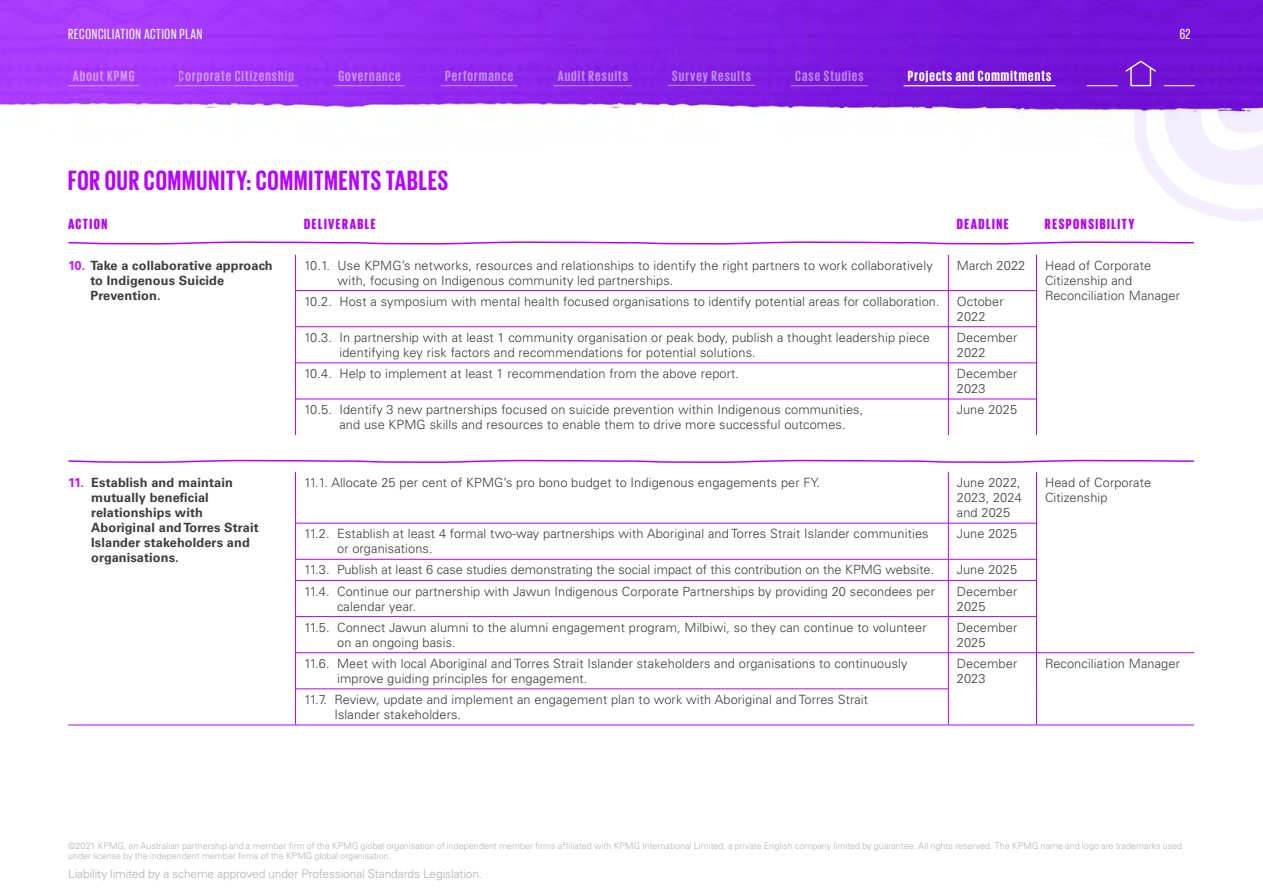
<style>
.page{position:relative;width:1263px;height:893px;background:#fff}
.page>*{position:absolute;margin:0;border:0;box-sizing:border-box;transform-origin:0 0}
.t1{font:700 28.5px "Giorgio Sans";letter-spacing:.035em;color:#b800ff}
.t2{font:700 15px "Giorgio Sans";letter-spacing:.075em;color:#fff}
.t3{font:800 15px "Giorgio Sans";letter-spacing:.1em;color:#b800ff}
.t4{font:500 15px "Giorgio Sans";letter-spacing:.05em;color:#ededed}
.t5{font:300 12.75px/15px "Univers LT Std";letter-spacing:.01em;color:#3c3c3b}
.t6{font:700 12.75px/15px "Univers LT Std";letter-spacing:.01em;color:#3c3c3b}
.t7{font:300 12px "Univers LT Std";letter-spacing:-.01em;color:#b3b2b2}
.t8{font:300 9px/10.8px "Univers LT Std";color:#b3b2b2}
.s1{color:#c313ff}
</style>
<div class="page">
<img style="left:0;top:0;width:1263px;height:726px">
<svg style="left:0;top:103px;width:1263px;height:118px"></svg>
<svg style="left:67px;top:241px;width:1128px;height:4px"></svg>
<svg style="left:67px;top:459px;width:1128px;height:5px"></svg>
<hr style="left:296px;top:290px;width:652px;height:1px;background:#b800ff">
<hr style="left:948px;top:290px;width:88px;height:1px;background:#b800ff">
<hr style="left:296px;top:326px;width:652px;height:1px;background:#b800ff">
<hr style="left:948px;top:326px;width:88px;height:1px;background:#b800ff">
<hr style="left:296px;top:362px;width:652px;height:1px;background:#b800ff">
<hr style="left:948px;top:362px;width:88px;height:1px;background:#b800ff">
<hr style="left:296px;top:399px;width:652px;height:1px;background:#b800ff">
<hr style="left:948px;top:399px;width:88px;height:1px;background:#b800ff">
<hr style="left:295px;top:255px;width:1px;height:36px;background:#b800ff">
<hr style="left:948px;top:255px;width:1px;height:36px;background:#b800ff">
<hr style="left:1036px;top:255px;width:1px;height:36px;background:#b800ff">
<hr style="left:295px;top:291px;width:1px;height:36px;background:#b800ff">
<hr style="left:948px;top:291px;width:1px;height:36px;background:#b800ff">
<hr style="left:1036px;top:291px;width:1px;height:36px;background:#b800ff">
<hr style="left:295px;top:327px;width:1px;height:36px;background:#b800ff">
<hr style="left:948px;top:327px;width:1px;height:36px;background:#b800ff">
<hr style="left:1036px;top:327px;width:1px;height:36px;background:#b800ff">
<hr style="left:295px;top:363px;width:1px;height:36px;background:#b800ff">
<hr style="left:948px;top:363px;width:1px;height:36px;background:#b800ff">
<hr style="left:1036px;top:363px;width:1px;height:36px;background:#b800ff">
<hr style="left:295px;top:399px;width:1px;height:36px;background:#b800ff">
<hr style="left:948px;top:399px;width:1px;height:36px;background:#b800ff">
<hr style="left:1036px;top:399px;width:1px;height:36px;background:#b800ff">
<hr style="left:296px;top:523px;width:652px;height:1px;background:#b800ff">
<hr style="left:948px;top:523px;width:88px;height:1px;background:#b800ff">
<hr style="left:296px;top:559px;width:652px;height:1px;background:#b800ff">
<hr style="left:948px;top:559px;width:88px;height:1px;background:#b800ff">
<hr style="left:296px;top:580px;width:652px;height:1px;background:#b800ff">
<hr style="left:948px;top:580px;width:88px;height:1px;background:#b800ff">
<hr style="left:296px;top:616px;width:652px;height:1px;background:#b800ff">
<hr style="left:948px;top:616px;width:88px;height:1px;background:#b800ff">
<hr style="left:296px;top:652px;width:652px;height:1px;background:#b800ff">
<hr style="left:948px;top:652px;width:88px;height:1px;background:#b800ff">
<hr style="left:1037px;top:652px;width:157px;height:1px;background:#b800ff">
<hr style="left:296px;top:688px;width:652px;height:1px;background:#b800ff">
<hr style="left:68px;top:725px;width:228px;height:1px;background:#b800ff">
<hr style="left:296px;top:725px;width:652px;height:1px;background:#b800ff">
<hr style="left:948px;top:725px;width:88px;height:1px;background:#b800ff">
<hr style="left:1036px;top:725px;width:158px;height:1px;background:#b800ff">
<hr style="left:295px;top:472px;width:1px;height:51px;background:#b800ff">
<hr style="left:948px;top:472px;width:1px;height:51px;background:#b800ff">
<hr style="left:1036px;top:472px;width:1px;height:51px;background:#b800ff">
<hr style="left:295px;top:523px;width:1px;height:36px;background:#b800ff">
<hr style="left:948px;top:523px;width:1px;height:36px;background:#b800ff">
<hr style="left:1036px;top:523px;width:1px;height:36px;background:#b800ff">
<svg style="left:295px;top:559px;width:1px;height:21px"></svg>
<svg style="left:948px;top:559px;width:1px;height:21px"></svg>
<svg style="left:1036px;top:559px;width:1px;height:21px"></svg>
<hr style="left:295px;top:580px;width:1px;height:37px;background:#b800ff">
<hr style="left:948px;top:580px;width:1px;height:37px;background:#b800ff">
<hr style="left:1036px;top:580px;width:1px;height:37px;background:#b800ff">
<hr style="left:295px;top:617px;width:1px;height:36px;background:#b800ff">
<hr style="left:948px;top:617px;width:1px;height:36px;background:#b800ff">
<hr style="left:1036px;top:617px;width:1px;height:36px;background:#b800ff">
<hr style="left:295px;top:653px;width:1px;height:36px;background:#b800ff">
<hr style="left:948px;top:653px;width:1px;height:36px;background:#b800ff">
<hr style="left:1036px;top:653px;width:1px;height:36px;background:#b800ff">
<hr style="left:1036px;top:689px;width:1px;height:36px;background:#b800ff">
<hr style="left:295px;top:689px;width:1px;height:36px;background:#b800ff">
<hr style="left:948px;top:689px;width:1px;height:36px;background:#b800ff">
<hr style="left:1164px;top:85px;width:31px;height:1px;background:#fff">
<hr style="left:1087px;top:85px;width:31px;height:1px;background:#fff">
<hr style="left:68px;top:85px;width:71px;height:1px;background:#fff">
<hr style="left:334px;top:85px;width:71px;height:1px;background:#fff">
<hr style="left:441px;top:85px;width:76px;height:1px;background:#fff">
<hr style="left:553px;top:85px;width:79px;height:1px;background:#fff">
<hr style="left:668px;top:85px;width:87px;height:1px;background:#fff">
<hr style="left:791px;top:85px;width:77px;height:1px;background:#fff">
<svg style="left:1124px;top:60px;width:33px;height:27px"></svg>
<hr style="left:174px;top:85px;width:124px;height:1px;background:#fff">
<hr style="left:904px;top:85px;width:151px;height:1px;background:#fff">
<p class="t4" style="left:68px;top:27px;width:136px">RECONCILIATION ACTION PLAN</p>
<p class="t4" style="left:1180px;top:27px;width:12px">62</p>
<p class="t2" style="left:73px;top:68px;width:63px">About KPMG</p>
<p class="t2" style="left:179px;top:68px;width:117px">Corporate Citizenship</p>
<p class="t2" style="left:338px;top:68px;width:64px">Governance</p>
<p class="t2" style="left:445px;top:68px;width:70px">Performance</p>
<p class="t2" style="left:558px;top:68px;width:72px">Audit Results</p>
<p class="t2" style="left:672px;top:68px;width:80px">Survey Results</p>
<p class="t2" style="left:795px;top:68px;width:70px">Case Studies</p>
<p class="t2" style="left:908px;top:69px;width:145px">Projects and Commitments</p>
<h1 class="t1" style="left:68px;top:166px;width:382px">FOR OUR COMMUNITY: COMMITMENTS TABLES</h1>
<p class="t3" style="left:68px;top:216px;width:41px">ACTION</p>
<p class="t3" style="left:304px;top:216px;width:73px">DELIVERABLE</p>
<p class="t3" style="left:957px;top:216px;width:53px">DEADLINE</p>
<p class="t3" style="left:1045px;top:216px;width:91px">RESPONSIBILITY</p>
<p class="t6" style="left:90px;top:258px;width:184px;text-indent:-22px"><span class="s1">10.</span> Take a collaborative approach to Indigenous Suicide<br>Prevention.</p>
<p class="t5" style="left:338px;top:258px;width:597px;text-indent:-34px">10.1. Use KPMG’s networks, resources and relationships to identify the right partners to work collaboratively with, focusing on Indigenous community led partnerships.</p>
<p class="t5" style="left:957px;top:258px;width:70px">March 2022</p>
<p class="t5" style="left:1045px;top:258px;width:136px">Head of Corporate<br>Citizenship and<br>Reconciliation Manager</p>
<p class="t5" style="left:304px;top:294px;width:637px">10.2. Host a symposium with mental health focused organisations to identify potential areas for collaboration.</p>
<p class="t5" style="left:957px;top:294px;width:48px">October<br>2022</p>
<p class="t5" style="left:339px;top:330px;width:592px;text-indent:-35px">10.3. In partnership with at least 1 community organisation or peak body, publish a thought leadership piece identifying key risk factors and recommendations for potential solutions.</p>
<p class="t5" style="left:957px;top:330px;width:62px">December<br>2022</p>
<p class="t5" style="left:304px;top:366px;width:436px">10.4. Help to implement at least 1 recommendation from the above report.</p>
<p class="t5" style="left:957px;top:366px;width:62px">December<br>2023</p>
<p class="t5" style="left:339px;top:402px;width:525px;text-indent:-35px">10.5. Identify 3 new partnerships focused on suicide prevention within Indigenous communities, and use KPMG skills and resources to enable them to drive more successful outcomes.</p>
<p class="t5" style="left:957px;top:402px;width:62px">June 2025</p>
<p class="t6" style="left:91px;top:475px;width:169px;text-indent:-23px"><span class="s1">11.</span> Establish and maintain mutually beneficial relationships with<br>Aboriginal and Torres Strait<br>Islander stakeholders and organisations.</p>
<p class="t5" style="left:304px;top:475px;width:517px">11.1. Allocate 25 per cent of KPMG’s pro bono budget to Indigenous engagements per FY.</p>
<p class="t5" style="left:957px;top:475px;width:66px;text-align:justify">June 2022, 2023, 2024 and 2025</p>
<p class="t5" style="left:1045px;top:475px;width:108px">Head of Corporate<br>Citizenship</p>
<p class="t5" style="left:337px;top:526px;width:593px;text-indent:-33px">11.2. Establish at least 4 formal two-way partnerships with Aboriginal and Torres Strait Islander communities or organisations.</p>
<p class="t5" style="left:957px;top:526px;width:62px">June 2025</p>
<p class="t5" style="left:304px;top:562px;width:632px">11.3. Publish at least 6 case studies demonstrating the social impact of this contribution on the KPMG website.</p>
<p class="t5" style="left:957px;top:562px;width:62px">June 2025</p>
<p class="t5" style="left:337px;top:584px;width:599px;text-indent:-33px">11.4. Continue our partnership with Jawun Indigenous Corporate Partnerships by providing 20 secondees per calendar year.</p>
<p class="t5" style="left:957px;top:584px;width:62px">December<br>2025</p>
<p class="t5" style="left:337px;top:620px;width:591px;text-indent:-33px">11.5. Connect Jawun alumni to the alumni engagement program, Milbiwi, so they can continue to volunteer on an ongoing basis.</p>
<p class="t5" style="left:957px;top:620px;width:62px">December<br>2025</p>
<p class="t5" style="left:337px;top:656px;width:572px;text-indent:-33px">11.6. Meet with local Aboriginal and Torres Strait Islander stakeholders and organisations to continuously improve guiding principles for engagement.</p>
<p class="t5" style="left:957px;top:656px;width:62px">December<br>2023</p>
<p class="t5" style="left:1045px;top:656px;width:136px">Reconciliation Manager</p>
<p class="t5" style="left:334px;top:692px;width:535px;text-indent:-30px">11.7. Review, update and implement an engagement plan to work with Aboriginal and Torres Strait<br>Islander stakeholders.</p>
<p class="t8" style="left:68px;top:840px;width:1116px">©2021 KPMG, an Australian partnership and a member firm of the KPMG global organisation of independent member firms affiliated with KPMG International Limited, a private English company limited by guarantee. All rights reserved. The KPMG name and logo are trademarks used under license by the independent member firms of the KPMG global organisation.</p>
<p class="t7" style="left:68px;top:867px;width:416px">Liability limited by a scheme approved under Professional Standards Legislation.</p>
</div>
